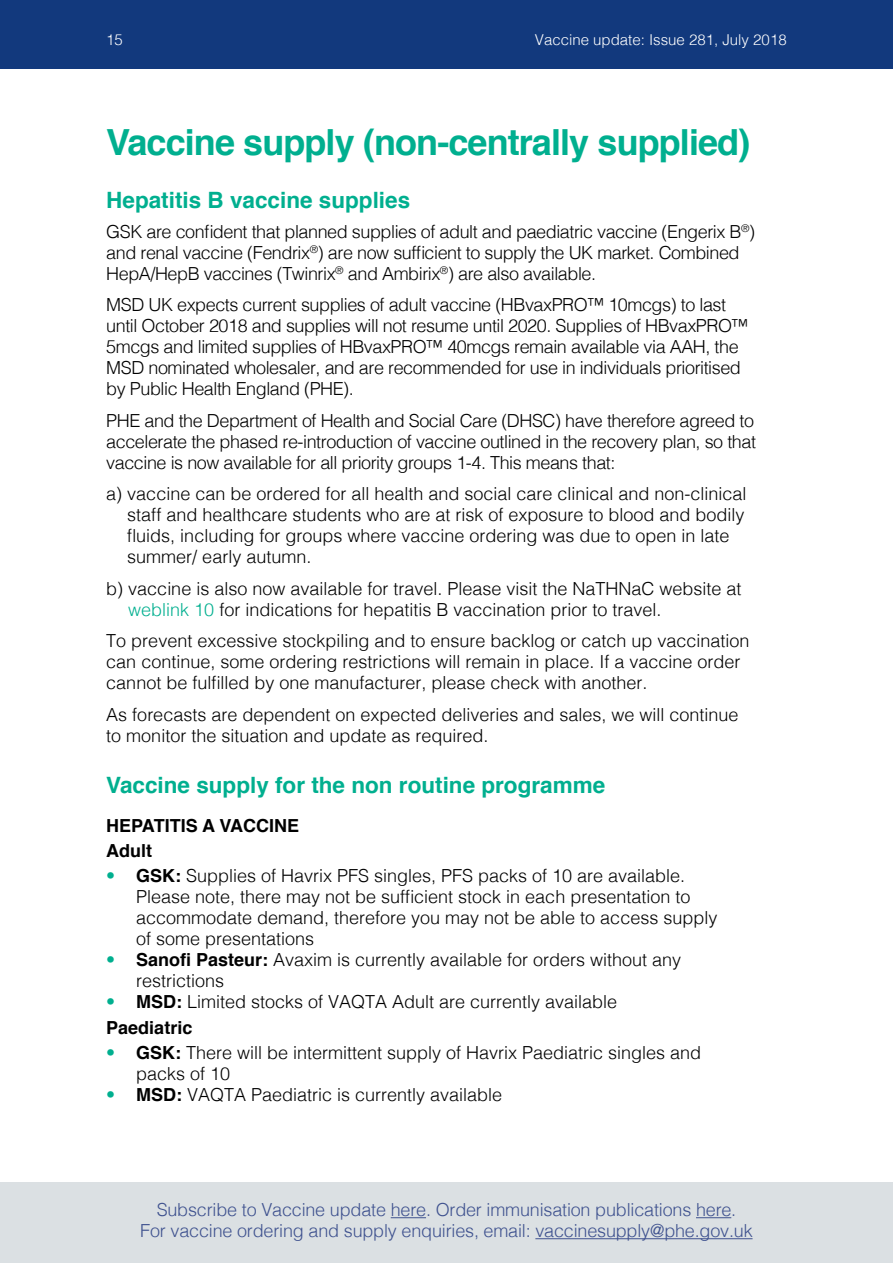
<style>
.page{position:relative;width:893px;height:1263px;background:#fff}
.page>*{position:absolute;margin:0;border:0;box-sizing:border-box;transform-origin:0 0}
.t1{font:700 36px "Helvetica";letter-spacing:-.025em;color:#00af8f}
.t2{font:700 22.5px "Helvetica";color:#00af8f}
.t3{font:300 18px/21px "Helvetica";color:#000}
.t4{font:300 18px/21px "Helvetica";letter-spacing:-.025em;color:#000}
.t5{font:300 18px "Helvetica";letter-spacing:-.01em;color:#3f528f}
.t6{font:700 18px "Helvetica";color:#000}
.t7{font:300 15px "Helvetica";color:#fff}
.s1{color:#00af8f}
.s2{font-weight:700}
</style>
<div class="page">
<div style="left:0;top:1182px;width:893px;height:81px;background:#dbe0e3"></div>
<div style="left:0;top:0;width:893px;height:68px;background:#12397d"></div>
<hr style="left:391px;top:1217px;width:35px;height:1px;background:#3f528f">
<hr style="left:696px;top:1217px;width:35px;height:1px;background:#3f528f">
<hr style="left:535px;top:1238px;width:217px;height:1px;background:#3f528f">
<p class="t7" style="left:106px;top:27px;width:18px">15</p>
<p class="t7" style="left:535px;top:27px;width:253px">Vaccine update: Issue 281, July 2018</p>
<p class="t1" style="left:106px;top:113px;width:646px">Vaccine supply (non-centrally supplied)</p>
<p class="t2" style="left:106px;top:182px;width:305px">Hepatitis B vaccine supplies</p>
<p class="t4" style="left:106px;top:220px;width:650px">GSK are confident that planned supplies of adult and paediatric vaccine (Engerix B<sup>®</sup>) and renal vaccine (Fendrix<sup>®</sup>) are now sufficient to supply the UK market. Combined<br>HepA/HepB vaccines (Twinrix<sup>®</sup> and Ambirix<sup>®</sup>) are also available.</p>
<p class="t4" style="left:106px;top:293px;width:644px">MSD UK expects current supplies of adult vaccine (HBvaxPRO™ 10mcgs) to last until October 2018 and supplies will not resume until 2020. Supplies of HBvaxPRO™ 5mcgs and limited supplies of HBvaxPRO™ 40mcgs remain available via AAH, the MSD nominated wholesaler, and are recommended for use in individuals prioritised by Public Health England (PHE).</p>
<p class="t3" style="left:106px;top:409px;width:651px;text-align:justify">PHE and the Department of Health and Social Care (DHSC) have therefore agreed to accelerate the phased re-introduction of vaccine outlined in the recovery plan, so that vaccine is now available for all priority groups 1-4. This means that:</p>
<p class="t3" style="left:127px;top:482px;width:621px;text-indent:-21px">a) vaccine can be ordered for all health and social care clinical and non-clinical staff and healthcare students who are at risk of exposure to blood and bodily fluids, including for groups where vaccine ordering was due to open in late summer/ early autumn.</p>
<p class="t3" style="left:128px;top:577px;width:615px;text-indent:-22px">b) vaccine is also now available for travel. Please visit the NaTHNaC website at <span class="s1">weblink 10</span> for indications for hepatitis B vaccination prior to travel.</p>
<p class="t3" style="left:106px;top:629px;width:645px">To prevent excessive stockpiling and to ensure backlog or catch up vaccination can continue, some ordering restrictions will remain in place. If a vaccine order cannot be fulfilled by one manufacturer, please check with another.</p>
<p class="t3" style="left:106px;top:703px;width:634px">As forecasts are dependent on expected deliveries and sales, we will continue to monitor the situation and update as required.</p>
<p class="t2" style="left:106px;top:767px;width:500px">Vaccine supply for the non routine programme</p>
<p class="t6" style="left:106px;top:811px;width:194px">HEPATITIS A VACCINE</p>
<p class="t6" style="left:106px;top:836px;width:47px">Adult</p>
<p class="t3" style="left:136px;top:864px;width:583px;text-indent:-30px"><span class="s1">•</span> <span class="s2">GSK:</span> Supplies of Havrix PFS singles, PFS packs of 10 are available.<br>Please note, there may not be sufficient stock in each presentation to accommodate demand, therefore you may not be able to access supply of some presentations</p>
<p class="t3" style="left:136px;top:948px;width:547px;text-indent:-30px"><span class="s1">•</span> <span class="s2">Sanofi Pasteur:</span> Avaxim is currently available for orders without any restrictions</p>
<p class="t3" style="left:106px;top:990px;width:512px"><span class="s1">•</span> <span class="s2">MSD:</span> Limited stocks of VAQTA Adult are currently available</p>
<p class="t6" style="left:106px;top:1013px;width:88px">Paediatric</p>
<p class="t3" style="left:136px;top:1041px;width:567px;text-indent:-30px"><span class="s1">•</span> <span class="s2">GSK:</span> There will be intermittent supply of Havrix Paediatric singles and packs of 10</p>
<p class="t3" style="left:106px;top:1083px;width:397px"><span class="s1">•</span> <span class="s2">MSD:</span> VAQTA Paediatric is currently available</p>
<p class="t5" style="left:157px;top:1195px;width:581px">Subscribe to Vaccine update here. Order immunisation publications here.</p>
<p class="t5" style="left:140px;top:1216px;width:614px">For vaccine ordering and supply enquiries, email: vaccinesupply@phe.gov.uk</p>
</div>
